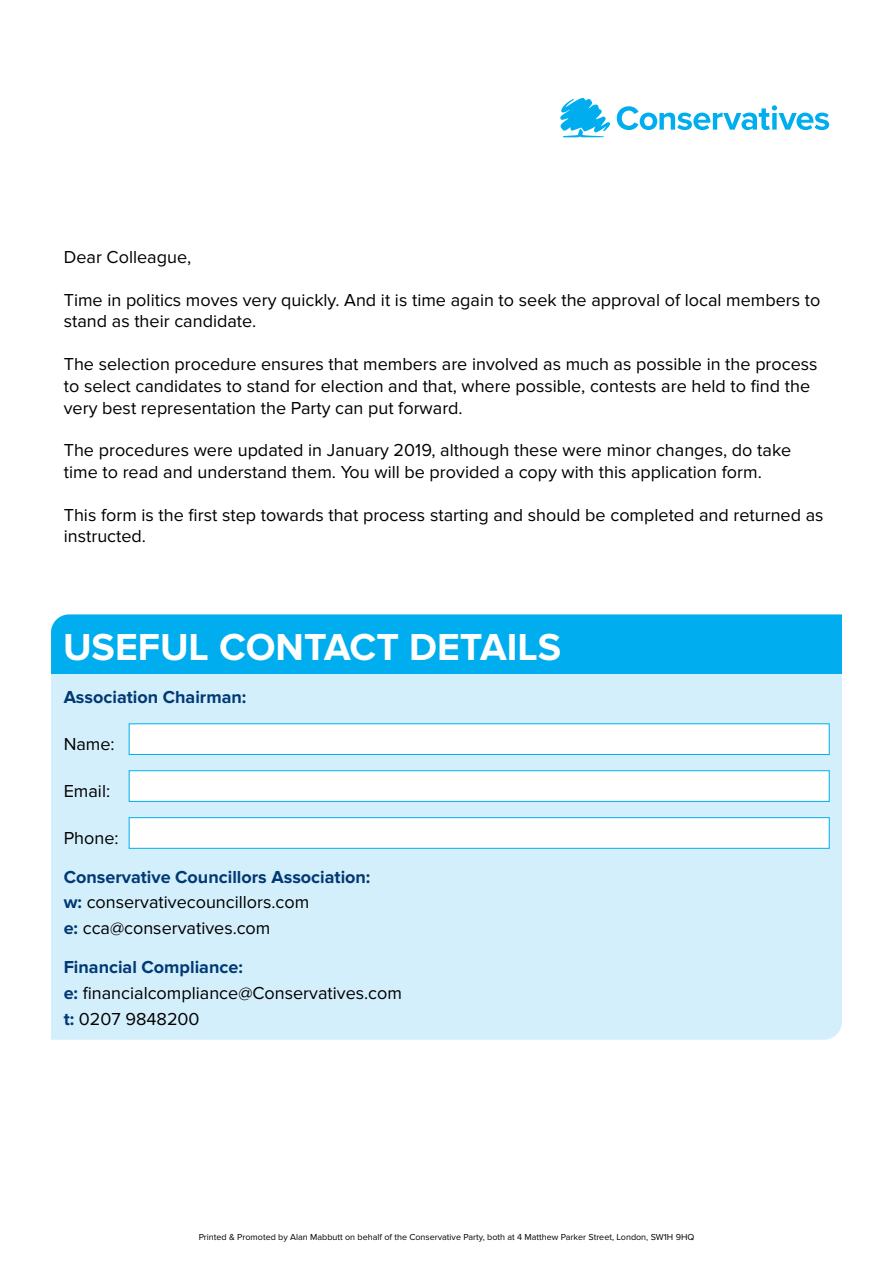
<style>
.page{position:relative;width:893px;height:1263px;background:#fff}
.page>*{position:absolute;margin:0;border:0;box-sizing:border-box;transform-origin:0 0}
.t1{font:700 39px "Proxima Nova";color:#fff}
.t2{font:18px/21.6px "Proxima Nova";color:#000}
.t3{font:700 18px "Proxima Nova";color:#003973}
.t4{font:9px "Proxima Nova";color:#000}
.s1{font-weight:700;color:#003973}
</style>
<div class="page">
<div style="left:51px;top:674px;width:791px;height:366px;background:#d4effc"></div>
<div style="left:51px;top:614px;width:791px;height:60px;background:#00aeef"></div>
<div style="left:129px;top:724px;width:700px;height:30px;background:#fff"></div>
<div style="left:129px;top:771px;width:700px;height:30px;background:#fff"></div>
<div style="left:129px;top:817px;width:700px;height:31px;background:#fff;border:1px solid #00aeef"></div>
<svg style="left:617px;top:105px;width:212px;height:25px"></svg>
<svg style="left:560px;top:98px;width:50px;height:39px"></svg>
<p class="t2" style="left:64px;top:246px;width:129px">Dear Colleague,</p>
<p class="t2" style="left:64px;top:289px;width:758px">Time in politics moves very quickly. And it is time again to seek the approval of local members to stand as their candidate.</p>
<p class="t2" style="left:64px;top:354px;width:755px">The selection procedure ensures that members are involved as much as possible in the process to select candidates to stand for election and that, where possible, contests are held to find the very best representation the Party can put forward.</p>
<p class="t2" style="left:64px;top:440px;width:729px">The procedures were updated in January 2019, although these were minor changes, do take time to read and understand them. You will be provided a copy with this application form.</p>
<p class="t2" style="left:64px;top:504px;width:761px">This form is the first step towards that process starting and should be completed and returned as instructed.</p>
<h1 class="t1" style="left:63px;top:624px;width:500px">USEFUL CONTACT DETAILS</h1>
<p class="t3" style="left:64px;top:687px;width:184px">Association Chairman:</p>
<p class="t2" style="left:64px;top:733px;width:53px">Name:</p>
<p class="t2" style="left:64px;top:780px;width:48px">Email:</p>
<p class="t2" style="left:64px;top:827px;width:56px">Phone:</p>
<p class="t2" style="left:64px;top:864px;width:308px;line-height:25.8px"><span class="s1">Conservative Councillors Association: w:</span> conservativecouncillors.com<br><span class="s1">e:</span> cca@conservatives.com</p>
<p class="t2" style="left:64px;top:954px;width:340px;line-height:25.8px"><span class="s1">Financial Compliance:<br>e:</span> financialcompliance@Conservatives.com <span class="s1">t:</span> 0207 9848200</p>
<p class="t4" style="left:199px;top:1232px;width:497px">Printed &amp; Promoted by Alan Mabbutt on behalf of the Conservative Party, both at 4 Matthew Parker Street, London, SW1H 9HQ</p>
</div>
